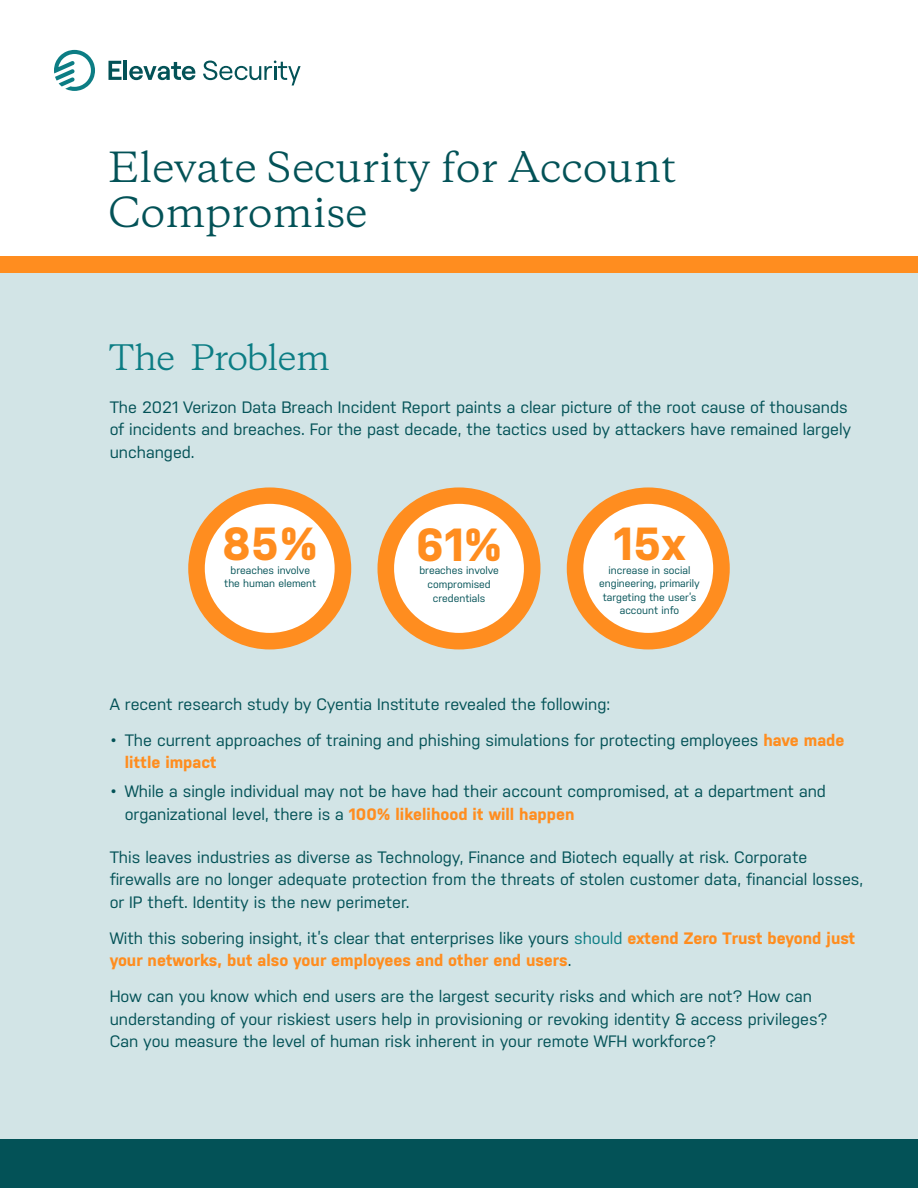
<style>
.page{position:relative;width:918px;height:1188px;background:#fff}
.page>*{position:absolute;margin:0;border:0;box-sizing:border-box;transform-origin:0 0}
.t1{font:700 46.35px "Nudista";color:#ff8d1f}
.Headlines{font:39px/45px "Copernicus";color:#035257}
.Headlines-2{font:33px "Copernicus";letter-spacing:-.02em;color:#0c7d84}
.Body_Text{font:16.5px/22.5px "Nudista";color:#035257}
.Body_Text-2{font:700 16.5px/22.5px "Nudista";color:#ff8d1f}
.t2{font:10.65px/13.5px "Nudista";color:#035257;text-align:center}
.s1{font-weight:700;color:#ff8d1f}
.s2{font-weight:400;color:#035257}
.s3{font-weight:400;color:#0c7d84}
</style>
<div class="page">
<div style="left:0;top:273px;width:918px;height:915px;background:#d2e4e6"></div>
<div style="left:0;top:256px;width:918px;height:17px;background:#ff8d1f"></div>
<div style="left:0;top:1139px;width:918px;height:49px;background:#035257"></div>
<svg style="left:54px;top:50px;width:41px;height:41px"></svg>
<svg style="left:109px;top:61px;width:13px;height:19px"></svg>
<hr style="left:124px;top:60px;width:3px;height:20px;background:#035257">
<svg style="left:129px;top:62px;width:66px;height:18px"></svg>
<svg style="left:203px;top:61px;width:98px;height:24px"></svg>
<div style="left:188px;top:487px;width:163px;height:162px;background:#ff8d1f;border-radius:50%"></div>
<div style="left:205px;top:504px;width:130px;height:129px;background:#fff;border-radius:50%"></div>
<div style="left:378px;top:487px;width:162px;height:162px;background:#ff8d1f;border-radius:50%"></div>
<div style="left:394px;top:504px;width:130px;height:129px;background:#fff;border-radius:50%"></div>
<div style="left:567px;top:487px;width:163px;height:162px;background:#ff8d1f;border-radius:50%"></div>
<div style="left:583px;top:504px;width:130px;height:129px;background:#fff;border-radius:50%"></div>
<p class="Headlines" style="left:108px;top:145px;width:570px">Elevate Security for Account<br>Compromise</p>
<p class="Headlines-2" style="left:108px;top:336px;width:223px">The Problem</p>
<p class="Body_Text" style="left:110px;top:396px;width:743px">The 2021 Verizon Data Breach Incident Report paints a clear picture of the root cause of thousands of incidents and breaches. For the past decade, the tactics used by attackers have remained largely unchanged.</p>
<p class="t1" style="left:223px;top:517px;width:97px">85%</p>
<p class="t2" style="left:224px;top:563px;width:94px">breaches involve the human element</p>
<p class="t1" style="left:416px;top:518px;width:88px">61%</p>
<p class="t2" style="left:419px;top:564px;width:81px">breaches involve compromised credentials</p>
<p class="t1" style="left:614px;top:517px;width:73px">15x</p>
<p class="t2" style="left:599px;top:563px;width:102px">increase in social engineering, primarily targeting the user’s account info</p>
<p class="Body_Text" style="left:110px;top:693px;width:502px">A recent research study by Cyentia Institute revealed the following:</p>
<p class="Body_Text" style="left:125px;top:729px;width:721px;text-indent:-14px">• The current approaches of training and phishing simulations for protecting employees <span class="s1">have made little impact</span></p>
<p class="Body_Text" style="left:125px;top:780px;width:703px;text-indent:-14px">• While a single individual may not be have had their account compromised, at a department and organizational level, there is a <span class="s1">100% likelihood it will happen</span></p>
<p class="Body_Text" style="left:110px;top:846px;width:755px">This leaves industries as diverse as Technology, Finance and Biotech equally at risk. Corporate firewalls are no longer adequate protection from the threats of stolen customer data, financial losses, or IP theft. Identity is the new perimeter.</p>
<p class="Body_Text-2" style="left:110px;top:927px;width:747px"><span class="s2">With this sobering insight, it’s clear that enterprises like yours</span> <span class="s3">should</span> extend Zero Trust beyond just your networks, but also your employees and other end users<span class="s2">.</span></p>
<p class="Body_Text" style="left:110px;top:985px;width:720px">How can you know which end users are the largest security risks and which are not? How can understanding of your riskiest users help in provisioning or revoking identity &amp; access privileges?<br>Can you measure the level of human risk inherent in your remote WFH workforce?</p>
</div>
